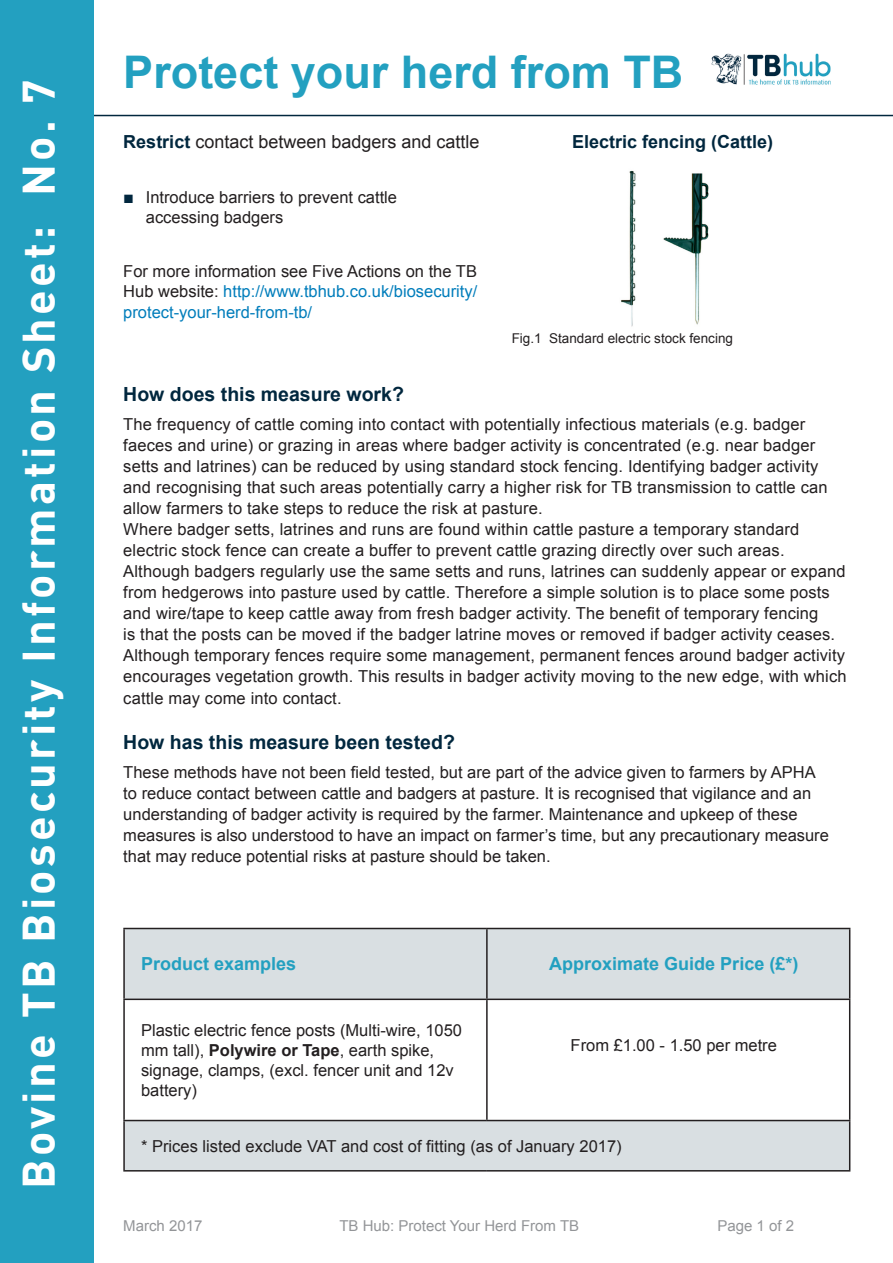
<style>
.page{position:relative;width:893px;height:1263px;background:#fff}
.page>*{position:absolute;margin:0;border:0;box-sizing:border-box;transform-origin:0 0}
.t1{font:700 45px "DIN";letter-spacing:.07em;color:#fff}
.t2{font:700 45px "Arial";color:#23a0c0}
.t3{font:700 19.5px "Arial";color:#01273e}
.t4{font:700 18px "Arial";color:#23a0c0}
.t5{font:18px "Arial";color:#231f20}
.t6{font:700 18px "Arial";color:#01273e}
.t7{font:16.5px/21px "Arial";letter-spacing:.01em;color:#231f20}
.t8{font:16.5px "Arial";color:#007dbb}
.t9{font:15px "Arial";color:#939598}
.t10{font:13.5px "Arial";color:#231f20}
.s1{font-weight:700;color:#01273e}
.s2{font-size:18px;color:#01273e}
.s3{color:#007dbb}
.s4{font-weight:700}
</style>
<div class="page">
<hr style="left:0;top:115px;width:893px;height:1px;background:#01273e">
<div style="left:0;top:0;width:94px;height:1263px;background:#23a0c0"></div>
<img style="left:711px;top:53px;width:120px;height:32px">
<img style="left:621px;top:170px;width:88px;height:157px">
<svg style="left:125px;top:929px;width:724px;height:241px;fill:#d9dfe2"></svg>
<hr style="left:123px;top:928px;width:364px;height:1px;background:#231f20">
<hr style="left:123px;top:929px;width:2px;height:69px;background:#231f20">
<hr style="left:487px;top:928px;width:363px;height:1px;background:#231f20">
<hr style="left:486px;top:929px;width:2px;height:69px;background:#231f20">
<hr style="left:849px;top:929px;width:1px;height:69px;background:#231f20">
<hr style="left:123px;top:998px;width:364px;height:2px;background:#231f20">
<hr style="left:123px;top:1000px;width:2px;height:120px;background:#231f20">
<hr style="left:487px;top:998px;width:363px;height:2px;background:#231f20">
<hr style="left:486px;top:1000px;width:2px;height:120px;background:#231f20">
<hr style="left:849px;top:1000px;width:1px;height:120px;background:#231f20">
<hr style="left:123px;top:1120px;width:364px;height:1px;background:#231f20">
<hr style="left:123px;top:1121px;width:2px;height:49px;background:#231f20">
<hr style="left:487px;top:1120px;width:363px;height:1px;background:#231f20">
<hr style="left:849px;top:1121px;width:1px;height:49px;background:#231f20">
<hr style="left:123px;top:1170px;width:364px;height:1px;background:#231f20">
<hr style="left:487px;top:1170px;width:363px;height:1px;background:#231f20">
<p class="t1" style="left:9px;top:1189px;width:1111px;rotate:-90deg">Bovine TB Biosecurity Information Sheet: No. 7</p>
<p class="t2" style="left:123px;top:43px;width:562px">Protect your herd from TB</p>
<p class="t5" style="left:123px;top:130px;width:358px"><span class="s1">Restrict</span> contact between badgers and cattle</p>
<p class="t6" style="left:572px;top:129px;width:203px">Electric fencing (Cattle)</p>
<p class="t7" style="left:146px;top:188px;width:253px;line-height:19.8px;text-indent:-23px"><span class="s2">■</span> Introduce barriers to prevent cattle accessing badgers</p>
<p class="t7" style="left:123px;top:261px;width:355px;line-height:19.8px">For more information see Five Actions on the TB<br>Hub website: <span class="s3">http://www.tbhub.co.uk/biosecurity/</span></p>
<p class="t8" style="left:123px;top:302px;width:190px">protect-your-herd-from-tb/</p>
<p class="t10" style="left:512px;top:329px;width:223px">Fig.1 Standard electric stock fencing</p>
<p class="t3" style="left:123px;top:381px;width:282px">How does this measure work?</p>
<p class="t7" style="left:123px;top:414px;width:706px">The frequency of cattle coming into contact with potentially infectious materials (e.g. badger faeces and urine) or grazing in areas where badger activity is concentrated (e.g. near badger setts and latrines) can be reduced by using standard stock fencing. Identifying badger activity and recognising that such areas potentially carry a higher risk for TB transmission to cattle can allow farmers to take steps to reduce the risk at pasture.</p>
<p class="t7" style="left:123px;top:519px;width:725px">Where badger setts, latrines and runs are found within cattle pasture a temporary standard electric stock fence can create a buffer to prevent cattle grazing directly over such areas.<br>Although badgers regularly use the same setts and runs, latrines can suddenly appear or expand from hedgerows into pasture used by cattle. Therefore a simple solution is to place some posts and wire/tape to keep cattle away from fresh badger activity. The benefit of temporary fencing<br>is that the posts can be moved if the badger latrine moves or removed if badger activity ceases.<br>Although temporary fences require some management, permanent fences around badger activity encourages vegetation growth. This results in badger activity moving to the new edge, with which cattle may come into contact.</p>
<p class="t3" style="left:123px;top:729px;width:333px">How has this measure been tested?</p>
<p class="t7" style="left:123px;top:762px;width:707px">These methods have not been field tested, but are part of the advice given to farmers by APHA to reduce contact between cattle and badgers at pasture. It is recognised that vigilance and an understanding of badger activity is required by the farmer. Maintenance and upkeep of these measures is also understood to have an impact on farmer’s time, but any precautionary measure that may reduce potential risks at pasture should be taken.</p>
<p class="t4" style="left:141px;top:952px;width:157px">Product examples</p>
<p class="t4" style="left:549px;top:952px;width:251px">Approximate Guide Price (£*)</p>
<p class="t7" style="left:141px;top:1021px;width:322px;line-height:19.8px">Plastic electric fence posts (Multi-wire, 1050 mm tall), <span class="s4">Polywire or Tape</span>, earth spike, signage, clamps, (excl. fencer unit and 12v battery)</p>
<p class="t7" style="left:571px;top:1035px;width:208px">From £1.00 - 1.50 per metre</p>
<p class="t7" style="left:141px;top:1135px;width:482px">* Prices listed exclude VAT and cost of fitting (as of January 2017)</p>
<p class="t9" style="left:123px;top:1216px;width:81px">March 2017</p>
<p class="t9" style="left:339px;top:1216px;width:241px">TB Hub: Protect Your Herd From TB</p>
<p class="t9" style="left:717px;top:1216px;width:78px">Page 1 of 2</p>
</div>
